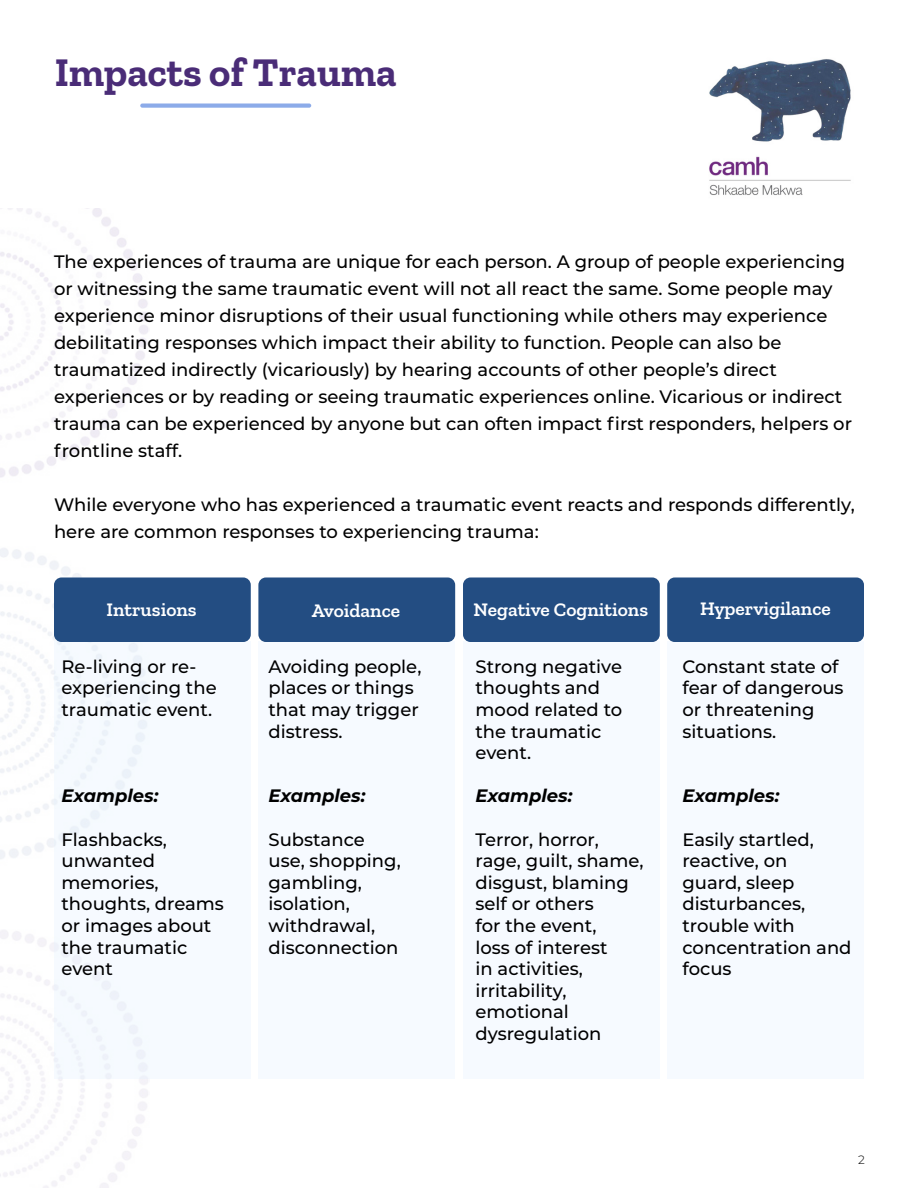
<style>
.page{position:relative;width:918px;height:1188px;background:#fff}
.page>*{position:absolute;margin:0;border:0;box-sizing:border-box;transform-origin:0 0}
.t1{font:700 40.5px "Zilla Slab";color:#4a2c77}
.t2{font:600 19.5px "Zilla Slab";color:#fff}
.t3{font:500 18px/21.6px "Montserrat";color:#000}
.t4{font:italic 700 18px "Montserrat";color:#000}
.foooter{font:300 12px "Montserrat";color:#000}
</style>
<div class="page">
<img style="left:0;top:208px;width:150px;height:980px">
<img style="left:709px;top:59px;width:142px;height:136px">
<svg style="left:140px;top:104px;width:171px;height:4px"></svg>
<div style="left:54px;top:641px;width:196px;height:437px;background:#f6faff"></div>
<div style="left:258px;top:641px;width:196px;height:437px;background:#f6faff"></div>
<div style="left:464px;top:641px;width:196px;height:437px;background:#f6faff"></div>
<div style="left:668px;top:641px;width:196px;height:437px;background:#f6faff"></div>
<div style="left:54px;top:578px;width:197px;height:64px;background:#234d82;border-radius:8px"></div>
<div style="left:258px;top:578px;width:197px;height:64px;background:#234d82;border-radius:8px"></div>
<div style="left:463px;top:578px;width:197px;height:64px;background:#234d82;border-radius:8px"></div>
<div style="left:667px;top:578px;width:197px;height:64px;background:#234d82;border-radius:8px"></div>
<p class="t1" style="left:55px;top:49px;width:344px">Impacts of Trauma</p>
<p class="t3" style="left:54px;top:247px;width:800px;line-height:27px">The experiences of trauma are unique for each person. A group of people experiencing or witnessing the same traumatic event will not all react the same. Some people may experience minor disruptions of their usual functioning while others may experience debilitating responses which impact their ability to function. People can also be traumatized indirectly (vicariously) by hearing accounts of other people’s direct experiences or by reading or seeing traumatic experiences online. Vicarious or indirect trauma can be experienced by anyone but can often impact first responders, helpers or frontline staff.</p>
<p class="t3" style="left:54px;top:490px;width:802px;line-height:27px">While everyone who has experienced a traumatic event reacts and responds differently, here are common responses to experiencing trauma:</p>
<p class="t2" style="left:107px;top:599px;width:92px">Intrusions</p>
<p class="t2" style="left:312px;top:599px;width:90px">Avoidance</p>
<p class="t2" style="left:474px;top:599px;width:176px">Negative Cognitions</p>
<p class="t2" style="left:700px;top:598px;width:132px">Hypervigilance</p>
<p class="t3" style="left:62px;top:655px;width:157px">Re-living or re&shy;experiencing the traumatic event.</p>
<p class="t4" style="left:62px;top:783px;width:99px">Examples:</p>
<p class="t3" style="left:62px;top:828px;width:164px">Flashbacks, unwanted memories, thoughts, dreams or images about the traumatic event</p>
<p class="t3" style="left:268px;top:655px;width:154px">Avoiding people, places or things that may trigger distress.</p>
<p class="t4" style="left:268px;top:783px;width:99px">Examples:</p>
<p class="t3" style="left:268px;top:828px;width:134px">Substance use, shopping, gambling, isolation, withdrawal, disconnection</p>
<p class="t3" style="left:476px;top:655px;width:148px">Strong negative thoughts and mood related to the traumatic event.</p>
<p class="t4" style="left:476px;top:783px;width:99px">Examples:</p>
<p class="t3" style="left:476px;top:828px;width:170px">Terror, horror, rage, guilt, shame, disgust, blaming self or others<br>for the event,<br>loss of interest<br>in activities, irritability, emotional dysregulation</p>
<p class="t3" style="left:682px;top:655px;width:163px">Constant state of fear of dangerous or threatening situations.</p>
<p class="t4" style="left:682px;top:783px;width:99px">Examples:</p>
<p class="t3" style="left:682px;top:828px;width:171px">Easily startled, reactive, on<br>guard, sleep disturbances, trouble with concentration and focus</p>
<p class="foooter" style="left:858px;top:1151px;width:8px">2</p>
</div>
